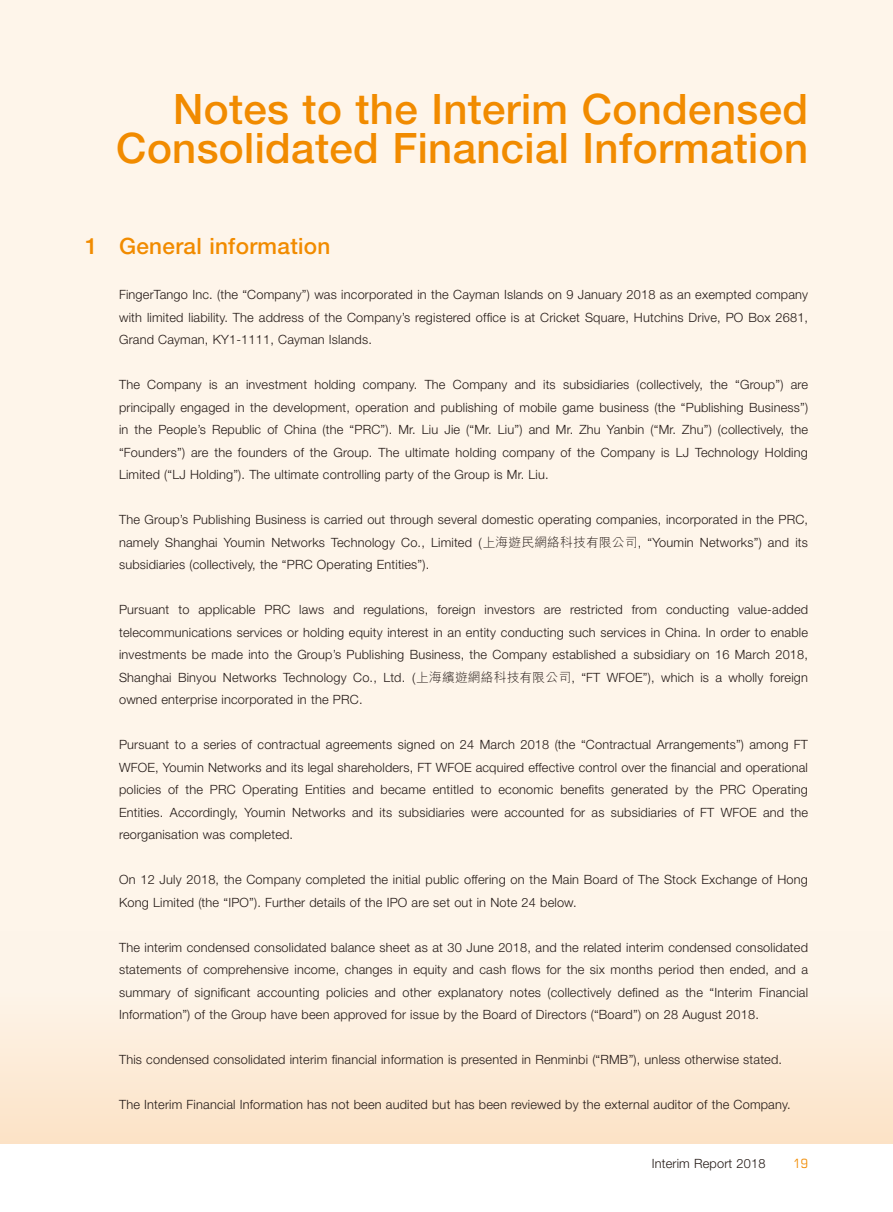
<style>
.page{position:relative;width:893px;height:1212px;background:#fff}
.page>*{position:absolute;margin:0;border:0;box-sizing:border-box;transform-origin:0 0}
.t1{font:500 42px/39px "Helvetica Neue";letter-spacing:.01em;color:#f18b00;text-align:right}
.t2{font:500 22.5px "Helvetica Neue";letter-spacing:.015em;color:#f18b00}
.t3{font:300 12.75px/22.5px "Helvetica Neue";letter-spacing:.015em;color:#231916;text-align:justify}
.t4{font:condensed 12.75px "Eurostile";color:#f18b00}
.s1{font-family:"M Hei HK"}
</style>
<div class="page">
<div style="left:0;top:0;width:893px;height:1144px;background:#fef5ea"></div>
<div style="left:0;top:931px;width:893px;height:213px;background:linear-gradient(to bottom,#fdf8f0,#fce4c8)"></div>
<h1 class="t1" style="left:116px;top:89px;width:693px">Notes to the Interim Condensed<br>Consolidated Financial Information</h1>
<h2 class="t2" style="left:85px;top:233px;width:247px">1 General information</h2>
<p class="t3" style="left:119px;top:283px;width:691px">FingerTango Inc. (the “Company”) was incorporated in the Cayman Islands on 9 January 2018 as an exempted company with limited liability. The address of the Company’s registered office is at Cricket Square, Hutchins Drive, PO Box 2681, Grand Cayman, KY1-1111, Cayman Islands.</p>
<p class="t3" style="left:119px;top:373px;width:690px">The Company is an investment holding company. The Company and its subsidiaries (collectively, the “Group”) are principally engaged in the development, operation and publishing of mobile game business (the “Publishing Business”) in the People’s Republic of China (the “PRC”). Mr. Liu Jie (“Mr. Liu”) and Mr. Zhu Yanbin (“Mr. Zhu”) (collectively, the “Founders”) are the founders of the Group. The ultimate holding company of the Company is LJ Technology Holding Limited (“LJ Holding”). The ultimate controlling party of the Group is Mr. Liu.</p>
<p class="t3" style="left:119px;top:508px;width:690px">The Group’s Publishing Business is carried out through several domestic operating companies, incorporated in the PRC, namely Shanghai Youmin Networks Technology Co., Limited <span class="s1">(上海遊民網絡科技有限公司,</span> “Youmin Networks”) and its subsidiaries (collectively, the “PRC Operating Entities”).</p>
<p class="t3" style="left:119px;top:598px;width:690px">Pursuant to applicable PRC laws and regulations, foreign investors are restricted from conducting value-added telecommunications services or holding equity interest in an entity conducting such services in China. In order to enable investments be made into the Group’s Publishing Business, the Company established a subsidiary on 16 March 2018, Shanghai Binyou Networks Technology Co., Ltd. <span class="s1">(上海繽遊網絡科技有限公司,</span> “FT WFOE”), which is a wholly foreign owned enterprise incorporated in the PRC.</p>
<p class="t3" style="left:119px;top:733px;width:690px">Pursuant to a series of contractual agreements signed on 24 March 2018 (the “Contractual Arrangements”) among FT WFOE, Youmin Networks and its legal shareholders, FT WFOE acquired effective control over the financial and operational policies of the PRC Operating Entities and became entitled to economic benefits generated by the PRC Operating Entities. Accordingly, Youmin Networks and its subsidiaries were accounted for as subsidiaries of FT WFOE and the reorganisation was completed.</p>
<p class="t3" style="left:119px;top:868px;width:690px">On 12 July 2018, the Company completed the initial public offering on the Main Board of The Stock Exchange of Hong<br>Kong Limited (the “IPO”). Further details of the IPO are set out in Note 24 below.</p>
<p class="t3" style="left:119px;top:935px;width:690px">The interim condensed consolidated balance sheet as at 30 June 2018, and the related interim condensed consolidated statements of comprehensive income, changes in equity and cash flows for the six months period then ended, and a summary of significant accounting policies and other explanatory notes (collectively defined as the “Interim Financial Information”) of the Group have been approved for issue by the Board of Directors (“Board”) on 28 August 2018.</p>
<p class="t3" style="left:119px;top:1048px;width:665px">This condensed consolidated interim financial information is presented in Renminbi (“RMB”), unless otherwise stated.</p>
<p class="t3" style="left:119px;top:1093px;width:673px">The Interim Financial Information has not been audited but has been reviewed by the external auditor of the Company.</p>
<p class="t3" style="left:652px;top:1151px;width:115px">Interim Report 2018</p>
<p class="t4" style="left:794px;top:1155px;width:16px">19</p>
</div>
